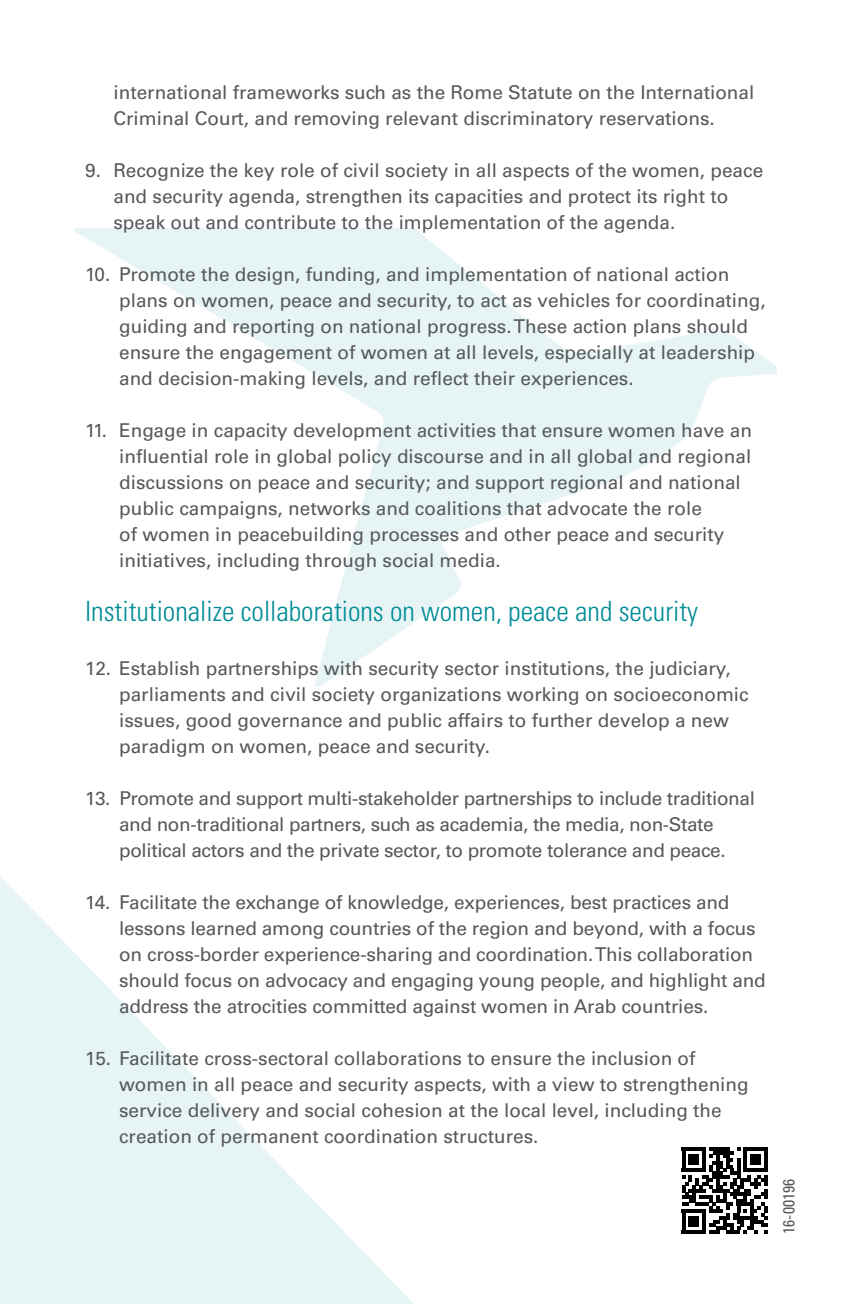
<style>
.page{position:relative;width:851px;height:1304px;background:#fff}
.page>*{position:absolute;margin:0;border:0;box-sizing:border-box;transform-origin:0 0}
.T-e4{font:300 condensed 28px "Univers LT Std";color:#008c96}
.t1{font:19px/26px "Univers LT Std";color:#57585a}
.t2{font:19px/26px "Univers LT Std";letter-spacing:-.02em;color:#57585a;text-align:center}
.t3{font:condensed 16px "Univers LT Std";color:#57585a}
</style>
<div class="page">
<svg style="left:0;top:876px;width:414px;height:428px;fill:#e7f4f5"></svg>
<svg style="left:74px;top:228px;width:702px;height:458px"></svg>
<svg style="left:681px;top:1148px;width:86px;height:86px"></svg>
<p class="t1" style="left:113px;top:79px;width:642px">international frameworks such as the Rome Statute on the International<br>Criminal Court, and removing relevant discriminatory reservations.</p>
<p class="t1" style="left:113px;top:157px;width:651px;text-indent:-28px">9. Recognize the key role of civil society in all aspects of the women, peace and security agenda, strengthen its capacities and protect its right to speak out and contribute to the implementation of the agenda.</p>
<p class="t1" style="left:119px;top:261px;width:648px;text-indent:-34px">10. Promote the design, funding, and implementation of national action plans on women, peace and security, to act as vehicles for coordinating, guiding and reporting on national progress. These action plans should ensure the engagement of women at all levels, especially at leadership and decision-making levels, and reflect their experiences.</p>
<p class="t1" style="left:119px;top:417px;width:634px;text-indent:-34px">11. Engage in capacity development activities that ensure women have an influential role in global policy discourse and in all global and regional discussions on peace and security; and support regional and national public campaigns, networks and coalitions that advocate the role<br>of women in peacebuilding processes and other peace and security initiatives, including through social media.</p>
<p class="T-e4" style="left:85px;top:594px;width:614px">Institutionalize collaborations on women, peace and security</p>
<p class="t1" style="left:119px;top:655px;width:631px;text-indent:-34px">12. Establish partnerships with security sector institutions, the judiciary, parliaments and civil society organizations working on socioeconomic issues, good governance and public affairs to further develop a new paradigm on women, peace and security.</p>
<p class="t2" style="left:85px;top:785px;width:671px">13. Promote and support multi-stakeholder partnerships to include traditional and non-traditional partners, such as academia, the media, non-State<br>political actors and the private sector, to promote tolerance and peace.</p>
<p class="t1" style="left:119px;top:889px;width:648px;text-indent:-34px">14. Facilitate the exchange of knowledge, experiences, best practices and lessons learned among countries of the region and beyond, with a focus on cross-border experience-sharing and coordination. This collaboration should focus on advocacy and engaging young people, and highlight and address the atrocities committed against women in Arab countries.</p>
<p class="t1" style="left:119px;top:1045px;width:631px;text-indent:-34px">15. Facilitate cross-sectoral collaborations to ensure the inclusion of women in all peace and security aspects, with a view to strengthening service delivery and social cohesion at the local level, including the creation of permanent coordination structures.</p>
<p class="t3" style="left:778px;top:1234px;width:57px;rotate:-90deg">16-00196</p>
</div>
